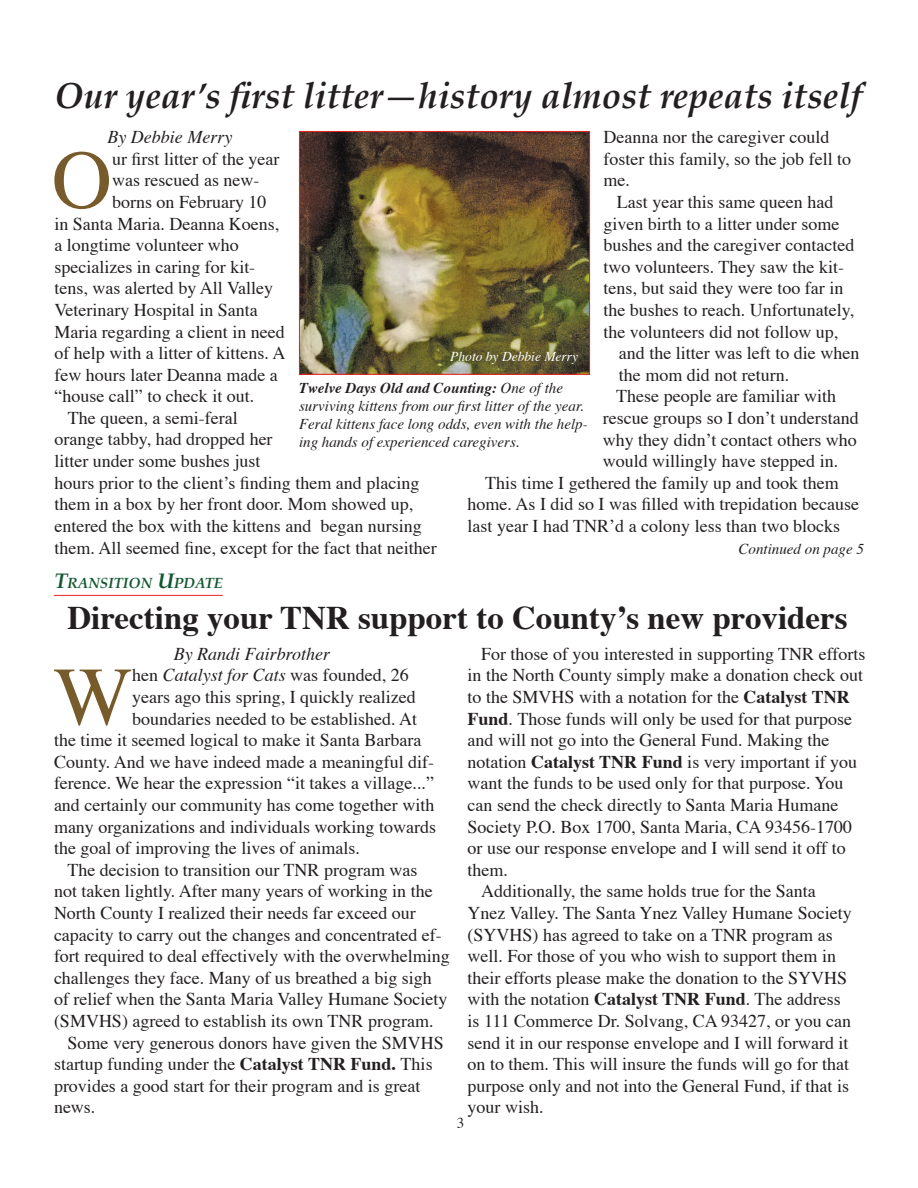
<style>
.page{position:relative;width:918px;height:1188px;background:#fff}
.page>*{position:absolute;margin:0;border:0;box-sizing:border-box;transform-origin:0 0}
.t1{font:83.25px "Times";color:#785b2a}
.t2{font:italic 700 36px "Palatino";color:#231f20}
.t3{font:700 33px "Times";color:#231f20}
.t4{font:18px/21.6px "Times";color:#231f20}
.t5{font:italic 18px "Times";color:#231f20}
.t6{font:italic 15px/18px "Times";color:#231f20}
.t7{font:15px "Times";color:#231f20}
.t8{font:italic 700 14.7px "Palatino";color:#125831}
.t9{font:italic 13.5px "Times";color:#fff}
.s1{font-weight:700}
.s2{font-size:21px}
.s3{font-style:italic}
</style>
<div class="page">
<hr style="left:54px;top:595px;width:169px;height:1px;background:#ee1f23">
<img style="left:301px;top:133px;width:287px;height:240px">
<div style="left:299px;top:131px;width:291px;height:244px;border:1px solid #ee1f23"></div>
<h2 class="t2" style="left:54px;top:66px;width:809px">Our year’s first litter—history almost repeats itself</h2>
<p class="t4" style="left:603px;top:127px;width:249px">Deanna nor the caregiver could foster this family, so the job fell to me.</p>
<p class="t4" style="left:617px;top:192px;width:218px">Last year this same queen had</p>
<p class="t4" style="left:603px;top:214px;width:237px">given birth to a litter under some</p>
<p class="t4" style="left:603px;top:235px;width:252px">bushes and the caregiver contacted</p>
<p class="t4" style="left:603px;top:257px;width:242px">two volunteers. They saw the kit-</p>
<p class="t4" style="left:603px;top:279px;width:241px">tens, but said they were too far in</p>
<p class="t4" style="left:603px;top:300px;width:252px">the bushes to reach. Unfortunately,</p>
<p class="t4" style="left:603px;top:322px;width:236px">the volunteers did not follow up,</p>
<p class="t4" style="left:619px;top:343px;width:242px">and the litter was left to die when</p>
<p class="t4" style="left:619px;top:365px;width:172px">the mom did not return.</p>
<p class="t4" style="left:616px;top:387px;width:221px">These people are familiar with</p>
<p class="t4" style="left:603px;top:408px;width:258px">rescue groups so I don’t understand</p>
<p class="t4" style="left:603px;top:430px;width:256px">why they didn’t contact others who</p>
<p class="t4" style="left:603px;top:451px;width:237px">would willingly have stepped in.</p>
<p class="t4" style="left:485px;top:473px;width:355px">This time I gethered the family up and took them</p>
<p class="t4" style="left:468px;top:495px;width:393px">home. As I did so I was filled with trepidation because</p>
<p class="t4" style="left:468px;top:516px;width:374px">last year I had TNR’d a colony less than two blocks</p>
<p class="t5" style="left:107px;top:126px;width:126px">By Debbie Merry</p>
<h1 class="t1" style="left:52px;top:127px;width:62px">O</h1>
<p class="t4" style="left:112px;top:149px;width:169px">ur first litter of the year</p>
<p class="t4" style="left:112px;top:171px;width:149px">was rescued as new-</p>
<p class="t4" style="left:112px;top:192px;width:156px">borns on February 10</p>
<p class="t4" style="left:54px;top:214px;width:226px">in Santa Maria. Deanna Koens,</p>
<p class="t4" style="left:54px;top:235px;width:186px">a longtime volunteer who</p>
<p class="t4" style="left:54px;top:257px;width:202px">specializes in caring for kit-</p>
<p class="t4" style="left:54px;top:279px;width:220px">tens, was alerted by All Valley</p>
<p class="t4" style="left:54px;top:300px;width:205px">Veterinary Hospital in Santa</p>
<p class="t4" style="left:54px;top:322px;width:232px">Maria regarding a client in need</p>
<p class="t4" style="left:54px;top:343px;width:232px">of help with a litter of kittens. A</p>
<p class="t4" style="left:54px;top:365px;width:225px">few hours later Deanna made a</p>
<p class="t4" style="left:54px;top:387px;width:201px">“house call” to check it out.</p>
<p class="t4" style="left:68px;top:408px;width:171px">The queen, a semi-feral</p>
<p class="t4" style="left:54px;top:430px;width:220px">orange tabby, had dropped her</p>
<p class="t4" style="left:54px;top:451px;width:207px">litter under some bushes just</p>
<p class="t4" style="left:54px;top:473px;width:366px">hours prior to the client’s finding them and placing</p>
<p class="t4" style="left:54px;top:495px;width:360px">them in a box by her front door. Mom showed up,</p>
<p class="t4" style="left:54px;top:516px;width:369px">entered the box with the kittens and began nursing</p>
<p class="t4" style="left:54px;top:538px;width:384px">them. All seemed fine, except for the fact that neither</p>
<p class="t9" style="left:450px;top:348px;width:129px">Photo by Debbie Merry</p>
<p class="t6" style="left:299px;top:380px;width:290px"><span class="s1">Twelve Days Old and Counting:</span> One of the surviving kittens from our first litter of the year.<br>Feral kittens face long odds, even with the help&shy;ing hands of experienced caregivers.</p>
<p class="t6" style="left:739px;top:541px;width:127px">Continued on page 5</p>
<p class="t8" style="left:54px;top:571px;width:170px"><span class="s2">T</span>RANSITION <span class="s2">U</span>PDATE</p>
<h3 class="t3" style="left:68px;top:595px;width:782px">Directing your TNR support to County’s new providers</h3>
<p class="t4" style="left:481px;top:644px;width:386px">For those of you interested in supporting TNR efforts</p>
<p class="t4" style="left:468px;top:666px;width:397px">in the North County simply make a donation check out</p>
<p class="t4" style="left:468px;top:687px;width:384px">to the SMVHS with a notation for the <span class="s1">Catalyst TNR</span></p>
<p class="t4" style="left:468px;top:709px;width:386px"><span class="s1">Fund</span>. Those funds will only be used for that purpose</p>
<p class="t4" style="left:468px;top:730px;width:363px">and will not go into the General Fund. Making the</p>
<p class="t4" style="left:468px;top:752px;width:391px">notation <span class="s1">Catalyst TNR Fund</span> is very important if you</p>
<p class="t4" style="left:468px;top:774px;width:377px">want the funds to be used only for that purpose. You</p>
<p class="t4" style="left:468px;top:795px;width:372px">can send the check directly to Santa Maria Humane</p>
<p class="t4" style="left:468px;top:817px;width:386px">Society P.O. Box 1700, Santa Maria, CA 93456-1700</p>
<p class="t4" style="left:468px;top:838px;width:380px">or use our response envelope and I will send it off to</p>
<p class="t4" style="left:468px;top:860px;width:42px">them.</p>
<p class="t4" style="left:481px;top:882px;width:336px">Additionally, the same holds true for the Santa</p>
<p class="t4" style="left:468px;top:903px;width:386px">Ynez Valley. The Santa Ynez Valley Humane Society</p>
<p class="t4" style="left:468px;top:925px;width:367px">(SYVHS) has agreed to take on a TNR program as</p>
<p class="t4" style="left:468px;top:946px;width:370px">well. For those of you who wish to support them in</p>
<p class="t4" style="left:468px;top:968px;width:381px">their efforts please make the donation to the SYVHS</p>
<p class="t4" style="left:468px;top:990px;width:375px">with the notation <span class="s1">Catalyst TNR Fund</span>. The address</p>
<p class="t4" style="left:468px;top:1011px;width:385px">is 111 Commerce Dr. Solvang, CA 93427, or you can</p>
<p class="t4" style="left:468px;top:1033px;width:382px">send it in our response envelope and I will forward it</p>
<p class="t4" style="left:468px;top:1054px;width:383px">on to them. This will insure the funds will go for that</p>
<p class="t4" style="left:468px;top:1076px;width:383px">purpose only and not into the General Fund, if that is</p>
<p class="t4" style="left:468px;top:1098px;width:77px">your wish.</p>
<p class="t5" style="left:174px;top:643px;width:158px">By Randi Fairbrother</p>
<h1 class="t1" style="left:54px;top:644px;width:80px">W</h1>
<p class="t4" style="left:132px;top:666px;width:278px">hen <span class="s3">Catalyst for Cats</span> was founded, 26</p>
<p class="t4" style="left:132px;top:687px;width:285px">years ago this spring, I quickly realized</p>
<p class="t4" style="left:132px;top:709px;width:286px">boundaries needed to be established. At</p>
<p class="t4" style="left:54px;top:730px;width:369px">the time it seemed logical to make it Santa Barbara</p>
<p class="t4" style="left:54px;top:752px;width:382px">County. And we have indeed made a meaningful dif-</p>
<p class="t4" style="left:54px;top:774px;width:382px">ference. We hear the expression “it takes a village...”</p>
<p class="t4" style="left:54px;top:795px;width:382px">and certainly our community has come together with</p>
<p class="t4" style="left:54px;top:817px;width:384px">many organizations and individuals working towards</p>
<p class="t4" style="left:54px;top:838px;width:307px">the goal of improving the lives of animals.</p>
<p class="t4" style="left:68px;top:860px;width:352px">The decision to transition our TNR program was</p>
<p class="t4" style="left:54px;top:882px;width:380px">not taken lightly. After many years of working in the</p>
<p class="t4" style="left:54px;top:903px;width:363px">North County I realized their needs far exceed our</p>
<p class="t4" style="left:54px;top:925px;width:389px">capacity to carry out the changes and concentrated ef-</p>
<p class="t4" style="left:54px;top:946px;width:397px">fort required to deal effectively with the overwhelming</p>
<p class="t4" style="left:54px;top:968px;width:379px">challenges they face. Many of us breathed a big sigh</p>
<p class="t4" style="left:54px;top:990px;width:395px">of relief when the Santa Maria Valley Humane Society</p>
<p class="t4" style="left:54px;top:1011px;width:381px">(SMVHS) agreed to establish its own TNR program.</p>
<p class="t4" style="left:68px;top:1033px;width:378px">Some very generous donors have given the SMVHS</p>
<p class="t4" style="left:54px;top:1054px;width:380px">startup funding under the <span class="s1">Catalyst TNR Fund.</span> This</p>
<p class="t4" style="left:54px;top:1076px;width:368px">provides a good start for their program and is great</p>
<p class="t4" style="left:54px;top:1098px;width:43px">news.</p>
<p class="t7" style="left:457px;top:1114px;width:9px">3</p>
</div>
